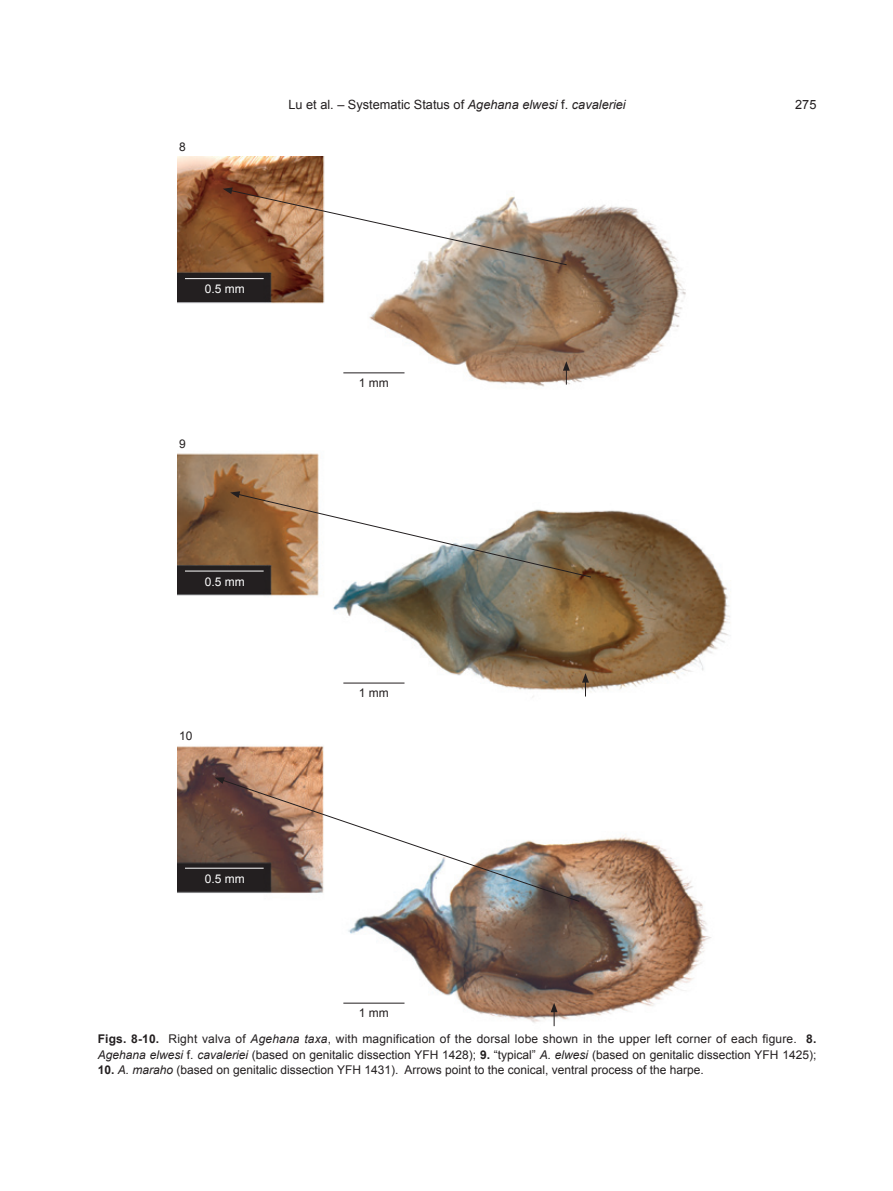
<style>
.page{position:relative;width:893px;height:1191px;background:#fff}
.page>*{position:absolute;margin:0;border:0;box-sizing:border-box;transform-origin:0 0}
.t1{font:12.75px "Arial";color:#231f20}
.t2{font:12px/26px "Arial";color:#231f20}
.t3{font:12px "Arial";color:#fff}
.s1{font-style:italic}
.s2{font-weight:700}
</style>
<div class="page">
<img style="left:178px;top:156px;width:552px;height:871px">
<svg style="left:223px;top:187px;width:344px;height:79px"></svg>
<svg style="left:563px;top:361px;width:7px;height:23px"></svg>
<svg style="left:230px;top:491px;width:362px;height:87px"></svg>
<svg style="left:582px;top:673px;width:7px;height:23px"></svg>
<svg style="left:220px;top:779px;width:360px;height:123px"></svg>
<svg style="left:215px;top:777px;width:10px;height:7px"></svg>
<svg style="left:551px;top:1002px;width:7px;height:24px"></svg>
<hr style="left:185px;top:278px;width:79px;height:1px;background:#fff">
<hr style="left:343px;top:372px;width:61px;height:1px;background:#231f20">
<hr style="left:185px;top:570px;width:79px;height:1px;background:#fff">
<hr style="left:343px;top:682px;width:61px;height:1px;background:#231f20">
<hr style="left:185px;top:868px;width:79px;height:1px;background:#fff">
<hr style="left:343px;top:1002px;width:61px;height:1px;background:#231f20">
<p class="t2" style="left:179px;top:134px;width:8px">8</p>
<p class="t1" style="left:288px;top:96px;width:339px">Lu et al. – Systematic Status of <span class="s1">Agehana elwesi</span> f. <span class="s1">cavaleriei</span></p>
<p class="t1" style="left:795px;top:96px;width:23px">275</p>
<p class="t3" style="left:205px;top:281px;width:42px">0.5 mm</p>
<p class="t2" style="left:179px;top:431px;width:8px">9</p>
<p class="t3" style="left:205px;top:573px;width:42px">0.5 mm</p>
<p class="t2" style="left:179px;top:722px;width:15px">10</p>
<p class="t2" style="left:359px;top:370px;width:31px">1 mm</p>
<p class="t2" style="left:359px;top:680px;width:31px">1 mm</p>
<p class="t3" style="left:205px;top:870px;width:42px">0.5 mm</p>
<p class="t2" style="left:98px;top:1000px;width:720px;text-indent:261px">1 mm<br><span class="s2">Figs. 8-10.</span> Right valva of <span class="s1">Agehana taxa</span>, with magnification of the dorsal lobe shown in the upper left corner of each figure. <span class="s2">8.</span></p>
<p class="t2" style="left:98px;top:1041px;width:720px"><span class="s1">Agehana elwesi</span> f. <span class="s1">cavaleriei</span> (based on genitalic dissection YFH 1428); <span class="s2">9.</span> “typical” <span class="s1">A. elwesi</span> (based on genitalic dissection YFH 1425);</p>
<p class="t2" style="left:98px;top:1057px;width:608px"><span class="s2">10.</span> <span class="s1">A. maraho</span> (based on genitalic dissection YFH 1431). Arrows point to the conical, ventral process of the harpe.</p>
</div>
